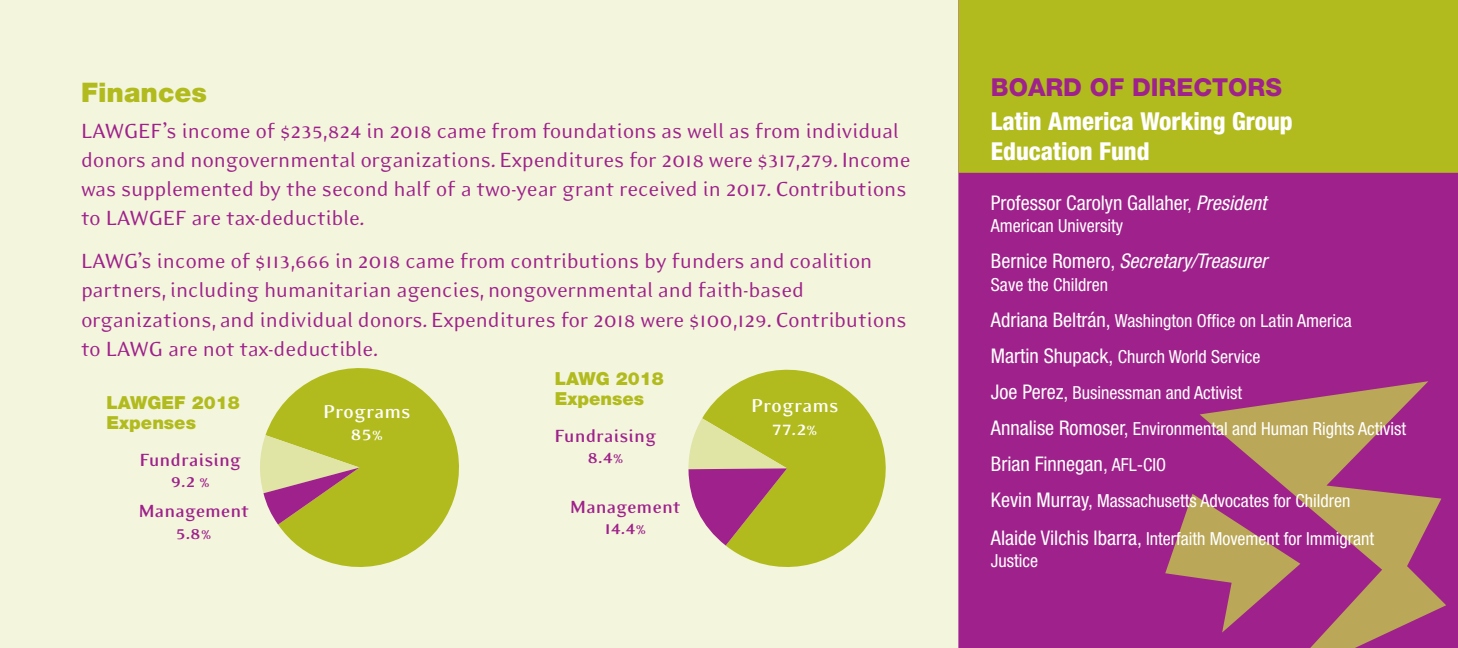
<style>
.page{position:relative;width:1458px;height:648px;background:#fff}
.page>*{position:absolute;margin:0;border:0;box-sizing:border-box;transform-origin:0 0}
.t1{font:900 27px "Helvetica Neue";color:#b2bb1e}
.t2{font:800 condensed 24.75px/29.7px "Helvetica Neue";color:#fff}
.t3{font:800 24.75px "Helvetica Neue";color:#9f218b}
.t4{font:23.62px/29.2px "Eidetic Modern";letter-spacing:-.01em;color:#9f218b}
.t5{font:700 21.38px/22.5px "Eidetic Modern";color:#fff;text-align:center}
.t6{font:700 20.25px/21.4px "Eidetic Modern";color:#9f218b;text-align:center}
.t7{font:condensed 20.25px "Helvetica Neue";color:#fff}
.t8{font:italic condensed 20.25px "Helvetica Neue";color:#fff}
.t9{font:condensed 18px/36px "Helvetica Neue";color:#fff}
.t10{font:900 18px/20.2px "Helvetica Neue";color:#b2bb1e}
.s1{font-style:italic}
.s2{font-style:normal}
.s3{font-size:20.25px}
.s4{font-size:18px}
</style>
<div class="page">
<div style="left:0;top:0;width:958px;height:648px;background:#f3f5dd"></div>
<div style="left:958px;top:173px;width:500px;height:475px;background:#9f218b"></div>
<svg style="left:1200px;top:381px;width:246px;height:267px;background:#ac6171"></svg>
<svg style="left:1165px;top:494px;width:148px;height:139px;background:#a95476"></svg>
<div style="left:958px;top:0;width:500px;height:173px;background:#b2bb1e"></div>
<svg style="left:266px;top:356px;width:205px;height:223px;background:#cbd26a"></svg>
<svg style="left:258px;top:435px;width:102px;height:90px;background:#c1af6b"></svg>
<svg style="left:702px;top:356px;width:198px;height:225px;background:#ced470"></svg>
<svg style="left:688px;top:418px;width:99px;height:128px;background:#bb9473"></svg>
<p class="t1" style="left:81px;top:76px;width:128px">Finances</p>
<p class="t4" style="left:81px;top:116px;width:831px">LAWGEF’s income of $235,824 in 2018 came from foundations as well as from individual donors and nongovernmental organizations. Expenditures for 2018 were $317,279. Income was supplemented by the second half of a two-year grant received in 2017. Contributions to LAWGEF are tax-deductible.</p>
<p class="t4" style="left:81px;top:246px;width:827px">LAWG’s income of $113,666 in 2018 came from contributions by funders and coalition partners, including humanitarian agencies, nongovernmental and faith-based organizations, and individual donors. Expenditures for 2018 were $100,129. Contributions to LAWG are not tax-deductible.</p>
<p class="t10" style="left:107px;top:393px;width:135px">LAWGEF 2018<br>Expenses</p>
<p class="t5" style="left:323px;top:400px;width:89px">Programs<br>85%</p>
<p class="t5" style="left:751px;top:394px;width:89px">Programs<br>77.2%</p>
<p class="t10" style="left:555px;top:368px;width:111px">LAWG 2018<br>Expenses</p>
<p class="t6" style="left:555px;top:425px;width:103px">Fundraising<br>8.4%</p>
<p class="t6" style="left:140px;top:449px;width:103px">Fundraising<br>9.2 %</p>
<p class="t6" style="left:138px;top:500px;width:112px">Management<br>5.8%</p>
<p class="t6" style="left:570px;top:496px;width:112px">Management<br>14.4%</p>
<p class="t3" style="left:991px;top:72px;width:293px">BOARD OF DIRECTORS</p>
<p class="t2" style="left:991px;top:106px;width:303px">Latin America Working Group<br>Education Fund</p>
<p class="t7" style="left:991px;top:191px;width:277px">Professor Carolyn Gallaher, <span class="s1">President</span></p>
<p class="t9" style="left:991px;top:208px;width:134px">American University</p>
<p class="t8" style="left:991px;top:250px;width:278px"><span class="s2">Bernice Romero,</span> Secretary/Treasurer</p>
<p class="t9" style="left:991px;top:266px;width:417px">Save the Children<br><span class="s3">Adriana Beltrán,</span> Washington Office on Latin America<br><span class="s3">Martin Shupack,</span> Church World Service<br><span class="s3">Joe Perez,</span> Businessman and Activist<br><span class="s3">Annalise Romoser,</span> Environmental and Human Rights Activist</p>
<p class="t7" style="left:991px;top:452px;width:169px">Brian Finnegan, <span class="s4">AFL-CIO</span></p>
<p class="t9" style="left:991px;top:482px;width:385px;line-height:37.8px"><span class="s3">Kevin Murray,</span> Massachusetts Advocates for Children<br><span class="s3">Alaide Vilchis Ibarra,</span> Interfaith Movement for Immigrant</p>
<p class="t9" style="left:991px;top:543px;width:49px">Justice</p>
</div>
